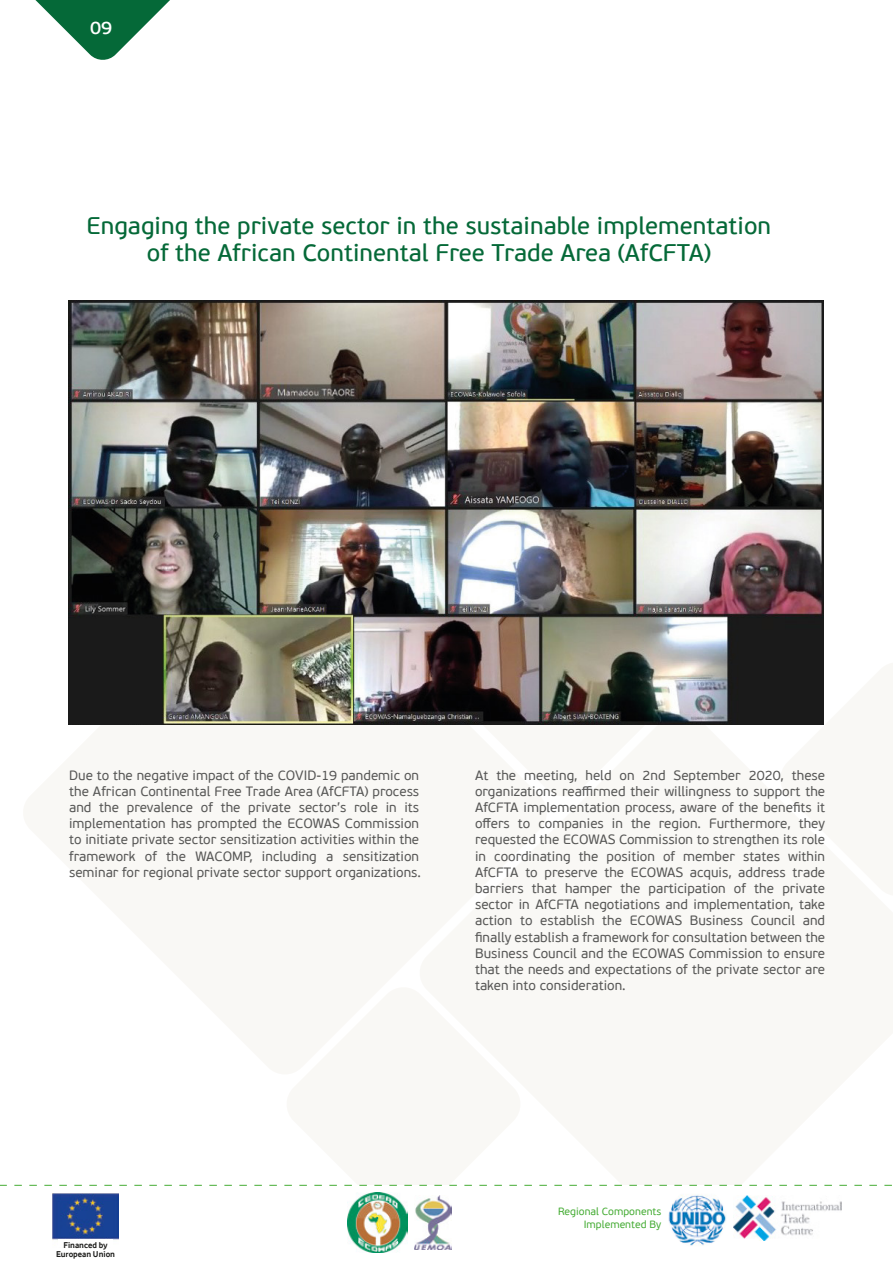
<style>
.page{position:relative;width:893px;height:1263px;background:#fff}
.page>*{position:absolute;margin:0;border:0;box-sizing:border-box;transform-origin:0 0}
.t1{font:24px/27px "PF Beau Sans Pro Bbook";color:#056938;text-align:center}
.t2{font:600 18px "PF Beau Sans Pro";color:#fff}
.t3{font:13.5px/16.2px "PF Beau Sans Pro";color:#575756}
.t4{font:10.5px/12.6px "PF Beau Sans Pro";color:#45ac34;text-align:right}
.t5{font:700 8.7px/9px "Vodafone";color:#1d1d1b;text-align:center}
</style>
<div class="page">
<svg style="left:0;top:1185px;width:892px;height:1px"></svg>
<svg style="left:35px;top:0;width:135px;height:60px"></svg>
<img style="left:415px;top:1196px;width:37px;height:54px">
<img style="left:348px;top:1193px;width:59px;height:60px">
<img style="left:734px;top:1196px;width:108px;height:44px">
<img style="left:668px;top:1189px;width:59px;height:58px;border-radius:29px">
<img style="left:53px;top:1194px;width:66px;height:46px">
<div style="left:59px;top:1239px;width:54px;height:7px;background:#fff"></div>
<img style="left:68px;top:301px;width:756px;height:423px">
<h2 class="t2" style="left:90px;top:17px;width:24px">09</h2>
<h1 class="t1" style="left:87px;top:212px;width:686px">Engaging the private sector in the sustainable implementation of the African Continental Free Trade Area (AfCFTA)</h1>
<p class="t3" style="left:69px;top:767px;width:353px">Due to the negative impact of the COVID-19 pandemic on the African Continental Free Trade Area (AfCFTA) process and the prevalence of the private sector’s role in its implementation has prompted the ECOWAS Commission to initiate private sector sensitization activities within the framework of the WACOMP, including a sensitization seminar for regional private sector support organizations.</p>
<p class="t3" style="left:475px;top:767px;width:352px;text-align:justify">At the meeting, held on 2nd September 2020, these organizations reaffirmed their willingness to support the AfCFTA implementation process, aware of the benefits it offers to companies in the region. Furthermore, they requested the ECOWAS Commission to strengthen its role in coordinating the position of member states within AfCFTA to preserve the ECOWAS acquis, address trade barriers that hamper the participation of the private sector in AfCFTA negotiations and implementation, take action to establish the ECOWAS Business Council and finally establish a framework for consultation between the Business Council and the ECOWAS Commission to ensure that the needs and expectations of the private sector are taken into consideration.</p>
<p class="t5" style="left:56px;top:1240px;width:60px">Financed by<br>European Union</p>
<p class="t4" style="left:558px;top:1206px;width:105px">Regional Components<br>Implemented By</p>
</div>
